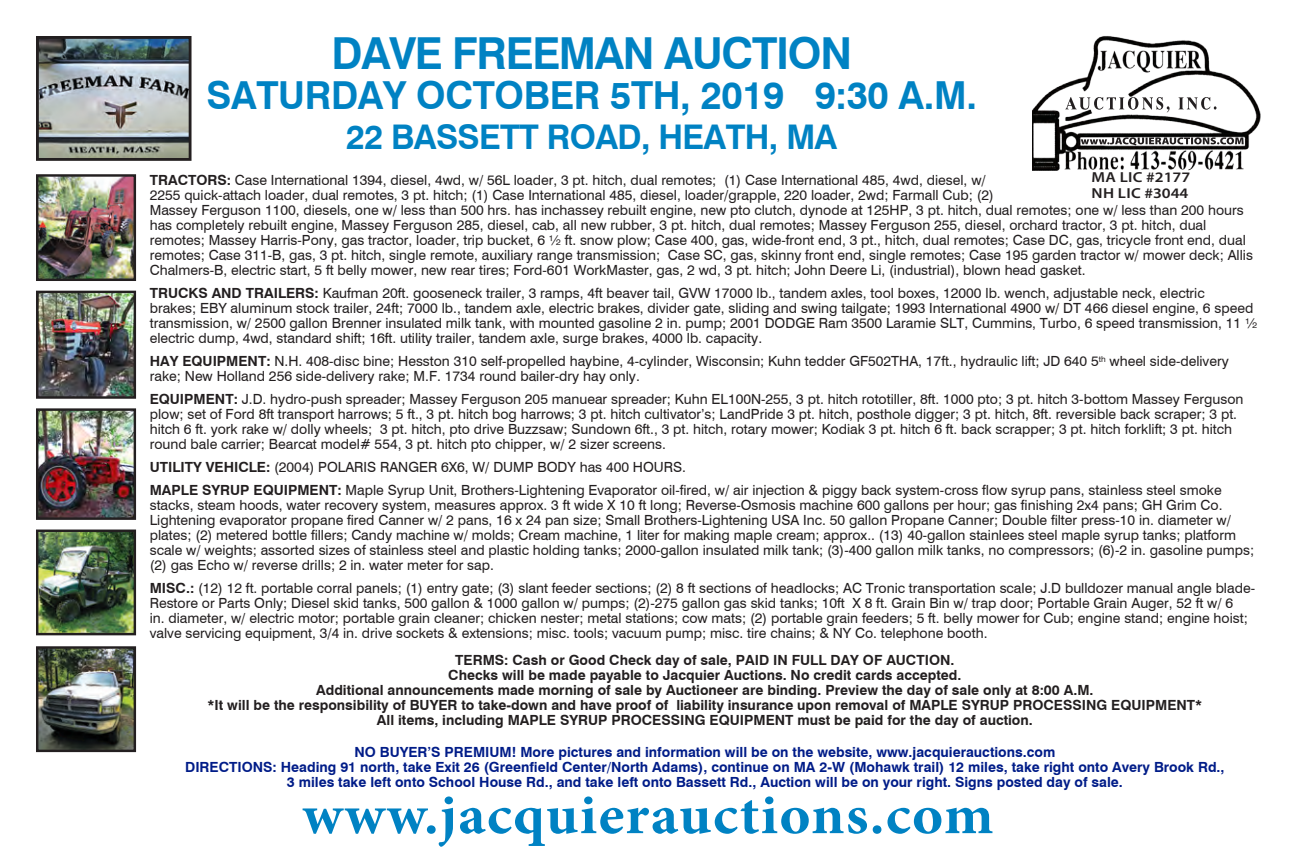
<style>
.page{position:relative;width:1296px;height:864px;background:#fff}
.page>*{position:absolute;margin:0;border:0;box-sizing:border-box;transform-origin:0 0}
.t1{font:700 55.8px "Minion Pro";letter-spacing:.02em;color:#0082c3;scale:1.06 1}
.t2{font:700 44.2px "Swiss 721 BT";letter-spacing:-.03em;color:#0082c3}
.t3{font:700 38.6px "Swiss 721 BT";letter-spacing:-.01em;color:#0082c3}
.t4{font:700 34px "Swiss 721 BT";letter-spacing:-.02em;color:#0082c3}
.t5{font:600 14.6px/16px "Myriad Pro";letter-spacing:.005em;color:#231f20;scale:1.14 1}
.t6{font:14px/15px "Swiss 721 BT";color:#231f20}
.t7{font:700 14px/15px "Swiss 721 BT";color:#231f20;text-align:center}
.t8{font:700 14px/15px "Swiss 721 BT";color:#001c88;text-align:center}
.s1{font-weight:700}
</style>
<div class="page">
<img style="left:40px;top:40px;width:148px;height:117px">
<div style="left:36px;top:36px;width:156px;height:125px;border:3px solid #231f20"></div>
<img style="left:1032px;top:36px;width:229px;height:135px">
<svg style="left:1081px;top:137px;width:163px;height:9px"></svg>
<svg style="left:1065px;top:97px;width:152px;height:15px"></svg>
<img style="left:39px;top:177px;width:94px;height:101px">
<div style="left:36px;top:174px;width:100px;height:107px;border:2px solid #231f20"></div>
<img style="left:39px;top:294px;width:94px;height:102px">
<div style="left:36px;top:291px;width:100px;height:108px;border:2px solid #231f20"></div>
<img style="left:39px;top:411px;width:94px;height:106px">
<div style="left:36px;top:408px;width:100px;height:112px;border:2px solid #231f20"></div>
<img style="left:39px;top:533px;width:94px;height:99px">
<div style="left:36px;top:530px;width:100px;height:105px;border:2px solid #231f20"></div>
<img style="left:39px;top:649px;width:94px;height:100px">
<div style="left:36px;top:646px;width:100px;height:106px;border:2px solid #231f20"></div>
<h2 class="t2" style="left:332px;top:26px;width:522px">DAVE FREEMAN AUCTION</h2>
<h3 class="t3" style="left:207px;top:71px;width:772px">SATURDAY OCTOBER 5TH, 2019 9:30 A.M.</h3>
<h3 class="t4" style="left:346px;top:116px;width:493px">22 BASSETT ROAD, HEATH, MA</h3>
<p class="t6" style="left:150px;top:173px;width:1105px"><span class="s1">TRACTORS:</span> Case International 1394, diesel, 4wd, w/ 56L loader, 3 pt. hitch, dual remotes; (1) Case International 485, 4wd, diesel, w/<br>2255 quick-attach loader, dual remotes, 3 pt. hitch; (1) Case International 485, diesel, loader/grapple, 220 loader, 2wd; Farmall Cub; (2)<br>Massey Ferguson 1100, diesels, one w/ less than 500 hrs. has inchassey rebuilt engine, new pto clutch, dynode at 125HP, 3 pt. hitch, dual remotes; one w/ less than 200 hours has completely rebuilt engine, Massey Ferguson 285, diesel, cab, all new rubber, 3 pt. hitch, dual remotes; Massey Ferguson 255, diesel, orchard tractor, 3 pt. hitch, dual remotes; Massey Harris-Pony, gas tractor, loader, trip bucket, 6 ½ ft. snow plow; Case 400, gas, wide-front end, 3 pt., hitch, dual remotes; Case DC, gas, tricycle front end, dual remotes; Case 311-B, gas, 3 pt. hitch, single remote, auxiliary range transmission; Case SC, gas, skinny front end, single remotes; Case 195 garden tractor w/ mower deck; Allis Chalmers-B, electric start, 5 ft belly mower, new rear tires; Ford-601 WorkMaster, gas, 2 wd, 3 pt. hitch; John Deere Li, (industrial), blown head gasket.</p>
<p class="t6" style="left:150px;top:286px;width:1109px"><span class="s1">TRUCKS AND TRAILERS:</span> Kaufman 20ft. gooseneck trailer, 3 ramps, 4ft beaver tail, GVW 17000 lb., tandem axles, tool boxes, 12000 lb. wench, adjustable neck, electric<br>brakes; EBY aluminum stock trailer, 24ft; 7000 lb., tandem axle, electric brakes, divider gate, sliding and swing tailgate; 1993 International 4900 w/ DT 466 diesel engine, 6 speed transmission, w/ 2500 gallon Brenner insulated milk tank, with mounted gasoline 2 in. pump; 2001 DODGE Ram 3500 Laramie SLT, Cummins, Turbo, 6 speed transmission, 11 ½ electric dump, 4wd, standard shift; 16ft. utility trailer, tandem axle, surge brakes, 4000 lb. capacity.</p>
<p class="t6" style="left:150px;top:354px;width:1081px"><span class="s1">HAY EQUIPMENT:</span> N.H. 408-disc bine; Hesston 310 self-propelled haybine, 4-cylinder, Wisconsin; Kuhn tedder GF502THA, 17ft., hydraulic lift; JD 640 5<sup>th</sup> wheel side-delivery rake; New Holland 256 side-delivery rake; M.F. 1734 round bailer-dry hay only.</p>
<p class="t6" style="left:150px;top:392px;width:1095px"><span class="s1">EQUIPMENT:</span> J.D. hydro-push spreader; Massey Ferguson 205 manuear spreader; Kuhn EL100N-255, 3 pt. hitch rototiller, 8ft. 1000 pto; 3 pt. hitch 3-bottom Massey Ferguson plow; set of Ford 8ft transport harrows; 5 ft., 3 pt. hitch bog harrows; 3 pt. hitch cultivator’s; LandPride 3 pt. hitch, posthole digger; 3 pt. hitch, 8ft. reversible back scraper; 3 pt. hitch 6 ft. york rake w/ dolly wheels; 3 pt. hitch, pto drive Buzzsaw; Sundown 6ft., 3 pt. hitch, rotary mower; Kodiak 3 pt. hitch 6 ft. back scrapper; 3 pt. hitch forklift; 3 pt. hitch round bale carrier; Bearcat model# 554, 3 pt. hitch pto chipper, w/ 2 sizer screens.</p>
<p class="t6" style="left:150px;top:456px;width:1074px;line-height:23px"><span class="s1">UTILITY VEHICLE:</span> (2004) POLARIS RANGER 6X6, W/ DUMP BODY has 400 HOURS.<br><span class="s1">MAPLE SYRUP EQUIPMENT:</span> Maple Syrup Unit, Brothers-Lightening Evaporator oil-fired, w/ air injection &amp; piggy back system-cross flow syrup pans, stainless steel smoke</p>
<p class="t6" style="left:150px;top:498px;width:1106px">stacks, steam hoods, water recovery system, measures approx. 3 ft wide X 10 ft long; Reverse-Osmosis machine 600 gallons per hour; gas finishing 2x4 pans; GH Grim Co.<br>Lightening evaporator propane fired Canner w/ 2 pans, 16 x 24 pan size; Small Brothers-Lightening USA Inc. 50 gallon Propane Canner; Double filter press-10 in. diameter w/ plates; (2) metered bottle fillers; Candy machine w/ molds; Cream machine, 1 liter for making maple cream; approx.. (13) 40-gallon stainlees steel maple syrup tanks; platform scale w/ weights; assorted sizes of stainless steel and plastic holding tanks; 2000-gallon insulated milk tank; (3)-400 gallon milk tanks, no compressors; (6)-2 in. gasoline pumps; (2) gas Echo w/ reverse drills; 2 in. water meter for sap.</p>
<p class="t6" style="left:150px;top:581px;width:1107px"><span class="s1">MISC.:</span> (12) 12 ft. portable corral panels; (1) entry gate; (3) slant feeder sections; (2) 8 ft sections of headlocks; AC Tronic transportation scale; J.D bulldozer manual angle blade-Restore or Parts Only; Diesel skid tanks, 500 gallon &amp; 1000 gallon w/ pumps; (2)-275 gallon gas skid tanks; 10ft X 8 ft. Grain Bin w/ trap door; Portable Grain Auger, 52 ft w/ 6<br>in. diameter, w/ electric motor; portable grain cleaner; chicken nester; metal stations; cow mats; (2) portable grain feeders; 5 ft. belly mower for Cub; engine stand; engine hoist; valve servicing equipment, 3/4 in. drive sockets &amp; extensions; misc. tools; vacuum pump; misc. tire chains; &amp; NY Co. telephone booth.</p>
<p class="t7" style="left:208px;top:653px;width:996px">TERMS: Cash or Good Check day of sale, PAID IN FULL DAY OF AUCTION.<br>Checks will be made payable to Jacquier Auctions. No credit cards accepted.<br>Additional announcements made morning of sale by Auctioneer are binding. Preview the day of sale only at 8:00 A.M.<br>*It will be the responsibility of BUYER to take-down and have proof of liability insurance upon removal of MAPLE SYRUP PROCESSING EQUIPMENT* All items, including MAPLE SYRUP PROCESSING EQUIPMENT must be paid for the day of auction.</p>
<p class="t8" style="left:185px;top:745px;width:1041px">NO BUYER’S PREMIUM! More pictures and information will be on the website, www.jacquierauctions.com<br>DIRECTIONS: Heading 91 north, take Exit 26 (Greenfield Center/North Adams), continue on MA 2-W (Mohawk trail) 12 miles, take right onto Avery Brook Rd.,<br>3 miles take left onto School House Rd., and take left onto Bassett Rd., Auction will be on your right. Signs posted day of sale.</p>
<h1 class="t1" style="left:302px;top:776px;width:654px">www.jacquierauctions.com</h1>
<p class="t5" style="left:1092px;top:169px;width:88px">MA LIC #2177<br>NH LIC #3044</p>
</div>
